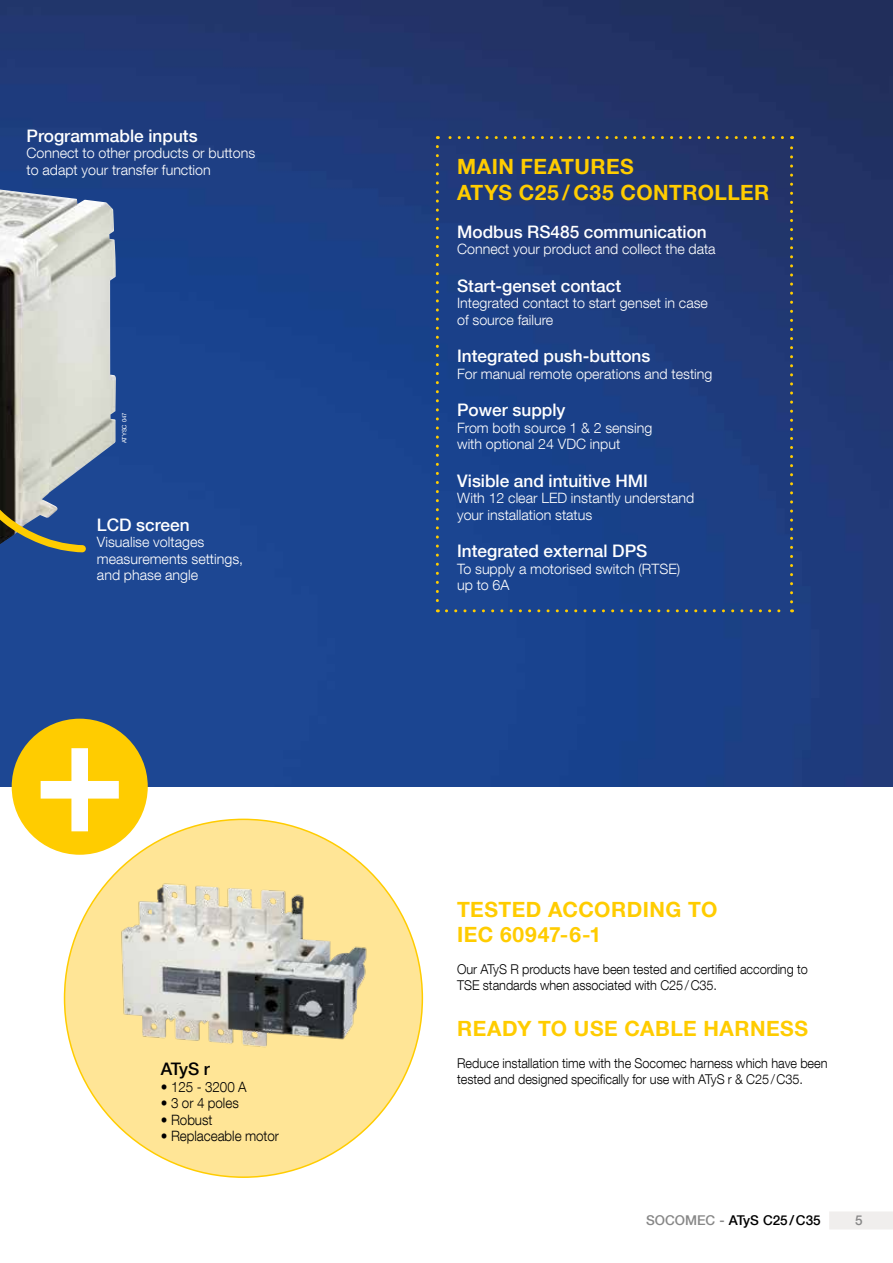
<style>
.page{position:relative;width:893px;height:1263px;background:#fff}
.page>*{position:absolute;margin:0;border:0;box-sizing:border-box;transform-origin:0 0}
.t1{font:700 21px/25.2px "Helvetica Neue LT Com";letter-spacing:.025em;color:#fc0}
.t2{font:500 17.25px "Helvetica Neue LT Com";color:#fff}
.t3{font:500 17.25px "Helvetica Neue LT Com";color:#000}
.t4{font:300 14.25px/16.5px "Helvetica Neue LT Com";color:#fff}
.t5{font:300 14.25px "Helvetica Neue LT Com";letter-spacing:-.005em;color:#000;scale:.94 1}
.t6{font:300 13.5px/15.8px "Helvetica Neue LT Com";letter-spacing:-.005em;color:#000;scale:.94 1}
.t7{font:500 13.5px "Helvetica Neue LT Com";color:#000}
.t8{font:500 13.5px "Helvetica Neue LT Com";color:#878787}
.t9{font:6px "Helvetica Neue LT Com";color:#fff}
.s1{color:#878787}
</style>
<div class="page">
<div style="left:829px;top:1211px;width:64px;height:18px;background:#f0eeed"></div>
<img style="left:0;top:0;width:893px;height:787px">
<img style="left:0;top:190px;width:116px;height:354px">
<div style="left:12px;top:719px;width:136px;height:136px;background:#fc0;border-radius:50%"></div>
<svg style="left:41px;top:748px;width:78px;height:83px"></svg>
<div style="left:65px;top:819px;width:357px;height:358px;background:#ffe596;border-radius:50%"></div>
<img style="left:121px;top:883px;width:246px;height:164px">
<svg style="left:0;top:417px;width:86px;height:135px;background:#858e92"></svg>
<svg style="left:436px;top:146px;width:3px;height:466px"></svg>
<svg style="left:446px;top:609px;width:346px;height:3px"></svg>
<svg style="left:790px;top:136px;width:3px;height:466px"></svg>
<svg style="left:437px;top:136px;width:345px;height:3px"></svg>
<p class="t2" style="left:27px;top:125px;width:173px">Programmable inputs</p>
<p class="t4" style="left:27px;top:144px;width:230px">Connect to other products or buttons to adapt your transfer function</p>
<p class="t9" style="left:121px;top:443px;width:32px;rotate:-90deg">ATYSC 047</p>
<p class="t2" style="left:97px;top:514px;width:94px">LCD screen</p>
<p class="t4" style="left:97px;top:533px;width:148px">Visualise voltages measurements settings, and phase angle</p>
<p class="t3" style="left:161px;top:1059px;width:50px">ATyS r</p>
<p class="t5" style="left:161px;top:1078px;width:93px">• 125 - 3200 A</p>
<p class="t5" style="left:161px;top:1095px;width:84px">• 3 or 4 poles</p>
<p class="t5" style="left:161px;top:1111px;width:56px">• Robust</p>
<p class="t5" style="left:161px;top:1128px;width:127px">• Replaceable motor</p>
<h1 class="t1" style="left:457px;top:154px;width:314px">MAIN FEATURES<br>ATYS C25 / C35 CONTROLLER</h1>
<p class="t2" style="left:457px;top:221px;width:251px">Modbus RS485 communication</p>
<p class="t4" style="left:457px;top:241px;width:260px">Connect your product and collect the data</p>
<p class="t2" style="left:457px;top:275px;width:165px">Start-genset contact</p>
<p class="t4" style="left:457px;top:295px;width:252px">Integrated contact to start genset in case of source failure</p>
<p class="t2" style="left:457px;top:346px;width:195px">Integrated push-buttons</p>
<p class="t4" style="left:457px;top:365px;width:257px">For manual remote operations and testing</p>
<p class="t2" style="left:457px;top:400px;width:110px">Power supply</p>
<p class="t4" style="left:457px;top:419px;width:197px">From both source 1 &amp; 2 sensing with optional 24 VDC input</p>
<p class="t2" style="left:457px;top:470px;width:192px">Visible and intuitive HMI</p>
<p class="t4" style="left:457px;top:490px;width:239px">With 12 clear LED instantly understand your installation status</p>
<p class="t2" style="left:457px;top:541px;width:192px">Integrated external DPS</p>
<p class="t4" style="left:457px;top:560px;width:225px">To supply a motorised switch (RTSE) up to 6A</p>
<h1 class="t1" style="left:457px;top:896px;width:262px">TESTED ACCORDING TO<br>IEC 60947-6-1</h1>
<p class="t6" style="left:457px;top:961px;width:375px">Our ATyS R products have been tested and certified according to<br>TSE standards when associated with C25/C35.</p>
<h1 class="t1" style="left:457px;top:1015px;width:353px">READY TO USE CABLE HARNESS</h1>
<p class="t6" style="left:457px;top:1055px;width:396px">Reduce installation time with the Socomec harness which have been tested and designed specifically for use with ATyS r &amp; C25/C35.</p>
<p class="t7" style="left:646px;top:1212px;width:176px"><span class="s1">SOCOMEC -</span> ATyS C25/C35</p>
<p class="t8" style="left:855px;top:1212px;width:9px">5</p>
</div>
